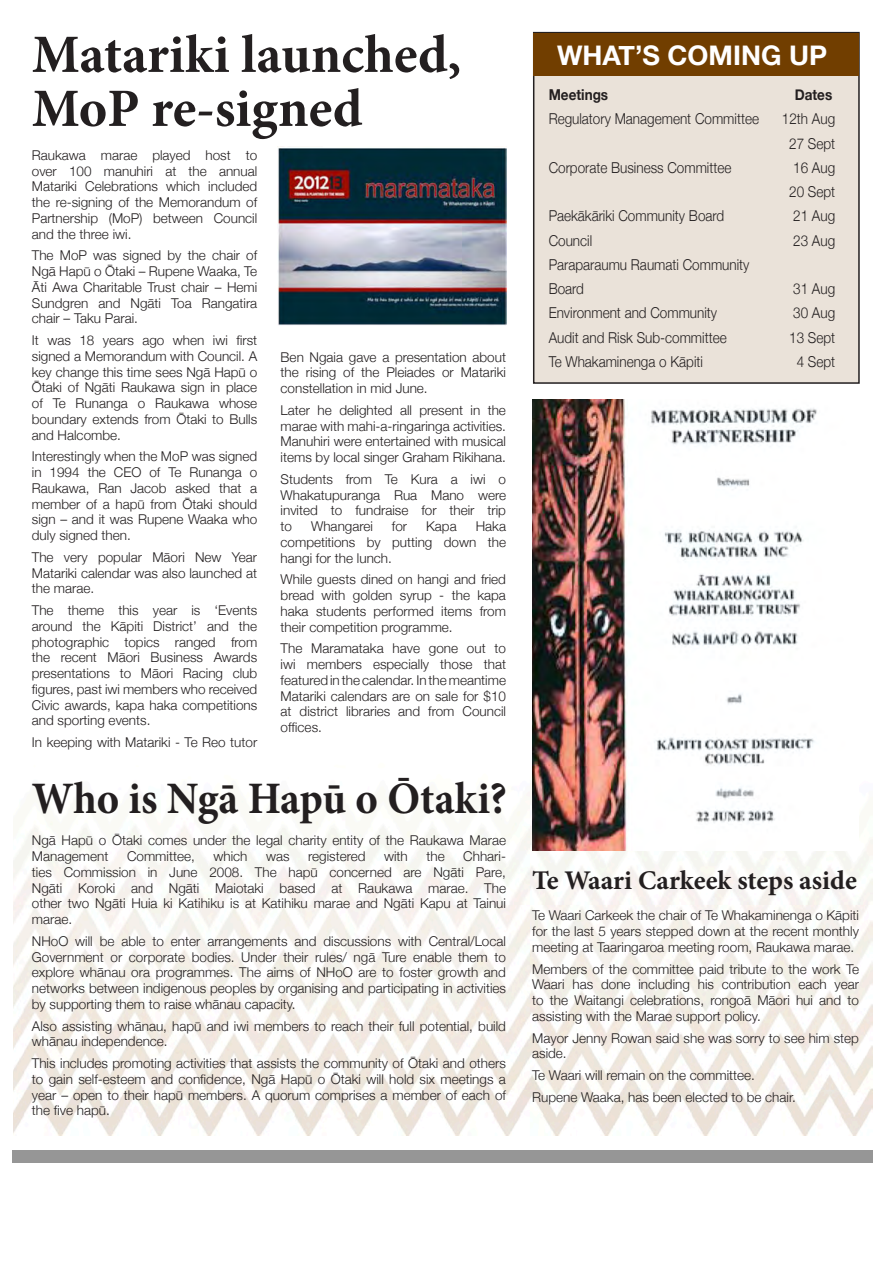
<style>
.page{position:relative;width:893px;height:1263px;background:#fff}
.page>*{position:absolute;margin:0;border:0;box-sizing:border-box;transform-origin:0 0}
.t1{font:700 54px/54px "Minion Pro";color:#231f20}
.t2{font:700 45px "Minion Pro";color:#231f20;scale:.95 1}
.t3{font:700 27px "Minion Pro";color:#231f20}
.t4{font:700 27px "Helvetica Neue";color:#fff}
.t5{font:300 15px "Helvetica Neue";color:#231f20;scale:.9 1}
.t6{font:700 15px "Helvetica Neue";color:#231f20;scale:.9 1}
.t7{font:300 13.5px/15.8px "Helvetica Neue";color:#231f20;text-align:justify}
</style>
<div class="page">
<div style="left:12px;top:1150px;width:861px;height:13px;background:#969696"></div>
<img style="left:14px;top:798px;width:859px;height:337px">
<div style="left:534px;top:33px;width:325px;height:350px;background:#eae2d9"></div>
<div style="left:533px;top:32px;width:327px;height:352px;border:2px solid #231f20"></div>
<img style="left:532px;top:399px;width:327px;height:451px">
<div style="left:534px;top:33px;width:325px;height:43px;background:#713e00"></div>
<img style="left:278px;top:148px;width:228px;height:177px">
<p class="t1" style="left:32px;top:27px;width:431px">Matariki launched,<br>MoP re-signed</p>
<p class="t7" style="left:32px;top:146px;width:227px">Raukawa marae played host to over 100 manuhiri at the annual Matariki Celebrations which included the re-signing of the Memorandum of Partnership (MoP) between Council and the three iwi.</p>
<p class="t7" style="left:32px;top:247px;width:227px">The MoP was signed by the chair of Ngā Hapū o Ōtaki – Rupene Waaka, Te Āti Awa Charitable Trust chair – Hemi Sundgren and Ngāti Toa Rangatira chair – Taku Parai.</p>
<p class="t7" style="left:32px;top:332px;width:227px">It was 18 years ago when iwi first signed a Memorandum with Council. A key change this time sees Ngā Hapū o Ōtaki of Ngāti Raukawa sign in place of Te Runanga o Raukawa whose boundary extends from Ōtaki to Bulls and Halcombe.</p>
<p class="t7" style="left:32px;top:448px;width:227px">Interestingly when the MoP was signed in 1994 the CEO of Te Runanga o Raukawa, Ran Jacob asked that a member of a hapū from Ōtaki should sign – and it was Rupene Waaka who duly signed then.</p>
<p class="t7" style="left:32px;top:548px;width:227px">The very popular Māori New Year Matariki calendar was also launched at the marae.</p>
<p class="t7" style="left:32px;top:602px;width:227px">The theme this year is ‘Events around the Kāpiti District’ and the photographic topics ranged from the recent Māori Business Awards presentations to Māori Racing club figures, past iwi members who received Civic awards, kapa haka competitions and sporting events.</p>
<p class="t7" style="left:32px;top:734px;width:227px">In keeping with Matariki - Te Reo tutor</p>
<p class="t7" style="left:281px;top:348px;width:227px">Ben Ngaia gave a presentation about the rising of the Pleiades or Matariki constellation in mid June.</p>
<p class="t7" style="left:281px;top:401px;width:227px">Later he delighted all present in the marae with mahi-a-ringaringa activities.<br>Manuhiri were entertained with musical items by local singer Graham Rikihana.</p>
<p class="t7" style="left:281px;top:470px;width:227px">Students from Te Kura a iwi o Whakatupuranga Rua Mano were invited to fundraise for their trip to</p>
<p class="t7" style="left:281px;top:518px;width:227px;text-indent:195px">Haka competitions by putting down the hangi for the lunch.</p>
<p class="t7" style="left:281px;top:571px;width:227px">While guests dined on hangi and fried bread with golden syrup - the kapa haka students performed items from their competition programme.</p>
<p class="t7" style="left:281px;top:640px;width:227px">The Maramataka have gone out to iwi members especially those that featured in the calendar. In the meantime Matariki calendars are on sale for $10 at district libraries and from Council offices.</p>
<p class="t7" style="left:311px;top:518px;width:63px">Whangarei</p>
<p class="t7" style="left:392px;top:518px;width:17px">for</p>
<p class="t7" style="left:426px;top:518px;width:32px">Kapa</p>
<p class="t2" style="left:32px;top:767px;width:502px">Who is Ngā Hapū o Ōtaki?</p>
<p class="t7" style="left:32px;top:832px;width:476px">Ngā Hapū o Ōtaki comes under the legal charity entity of the Raukawa Marae<br>Management</p>
<p class="t7" style="left:32px;top:847px;width:476px;text-indent:431px">Chhari&shy;ties Commission in June 2008. The hapū concerned are Ngāti Pare, Ngāti Koroki and Ngāti Maiotaki based at Raukawa marae. The other two Ngāti Huia ki Katihiku is at Katihiku marae and Ngāti Kapu at Tainui marae.</p>
<p class="t7" style="left:32px;top:932px;width:476px">NHoO will be able to enter arrangements and discussions with Central/Local Government or corporate bodies. Under their rules/ ngā Ture enable them to explore whānau ora programmes. The aims of NHoO are to foster growth and networks between indigenous peoples by organising and participating in activities by supporting them to raise whānau capacity.</p>
<p class="t7" style="left:32px;top:1017px;width:476px">Also assisting whānau, hapū and iwi members to reach their full potential, build whānau independence.</p>
<p class="t7" style="left:32px;top:1055px;width:476px">This includes promoting activities that assists the community of Ōtaki and others to gain self-esteem and confidence, Ngā Hapū o Ōtaki will hold six meetings a year – open to their hapū members. A quorum comprises a member of each of the five hapū.</p>
<p class="t7" style="left:127px;top:847px;width:69px">Committee,</p>
<p class="t7" style="left:213px;top:847px;width:36px">which</p>
<p class="t7" style="left:266px;top:847px;width:25px">was</p>
<p class="t7" style="left:308px;top:847px;width:59px">registered</p>
<p class="t7" style="left:384px;top:847px;width:25px">with</p>
<p class="t7" style="left:426px;top:847px;width:20px">the</p>
<p class="t4" style="left:557px;top:34px;width:272px">WHAT’S COMING UP</p>
<p class="t6" style="left:549px;top:83px;width:68px">Meetings</p>
<p class="t6" style="left:795px;top:83px;width:43px">Dates</p>
<p class="t5" style="left:549px;top:107px;width:235px">Regulatory Management Committee</p>
<p class="t5" style="left:782px;top:107px;width:61px">12th Aug</p>
<p class="t5" style="left:789px;top:131px;width:53px">27 Sept</p>
<p class="t5" style="left:549px;top:155px;width:205px">Corporate Business Committee</p>
<p class="t5" style="left:793px;top:155px;width:48px">16 Aug</p>
<p class="t5" style="left:789px;top:180px;width:53px">20 Sept</p>
<p class="t5" style="left:549px;top:204px;width:197px">Paekākāriki Community Board</p>
<p class="t5" style="left:793px;top:204px;width:48px">21 Aug</p>
<p class="t5" style="left:549px;top:228px;width:50px">Council</p>
<p class="t5" style="left:793px;top:228px;width:48px">23 Aug</p>
<p class="t5" style="left:549px;top:252px;width:225px">Paraparaumu Raumati Community</p>
<p class="t5" style="left:549px;top:277px;width:41px">Board</p>
<p class="t5" style="left:793px;top:277px;width:48px">31 Aug</p>
<p class="t5" style="left:549px;top:301px;width:189px">Environment and Community</p>
<p class="t5" style="left:793px;top:301px;width:48px">30 Aug</p>
<p class="t5" style="left:549px;top:325px;width:199px">Audit and Risk Sub-committee</p>
<p class="t5" style="left:789px;top:325px;width:53px">13 Sept</p>
<p class="t5" style="left:549px;top:349px;width:173px">Te Whakaminenga o Kāpiti</p>
<p class="t5" style="left:797px;top:349px;width:44px">4 Sept</p>
<p class="t3" style="left:532px;top:862px;width:326px">Te Waari Carkeek steps aside</p>
<p class="t7" style="left:532px;top:907px;width:328px">Te Waari Carkeek the chair of Te Whakaminenga o Kāpiti for the last 5 years stepped down at the recent monthly meeting at Taaringaroa meeting room, Raukawa marae.</p>
<p class="t7" style="left:532px;top:960px;width:328px">Members of the committee paid tribute to the work Te Waari has done including his contribution each year to the Waitangi celebrations, rongoā Māori hui and to assisting with the Marae support policy.</p>
<p class="t7" style="left:532px;top:1029px;width:328px">Mayor Jenny Rowan said she was sorry to see him step aside.</p>
<p class="t7" style="left:532px;top:1067px;width:224px">Te Waari will remain on the committee.</p>
<p class="t7" style="left:532px;top:1088px;width:265px">Rupene Waaka, has been elected to be chair.</p>
</div>
